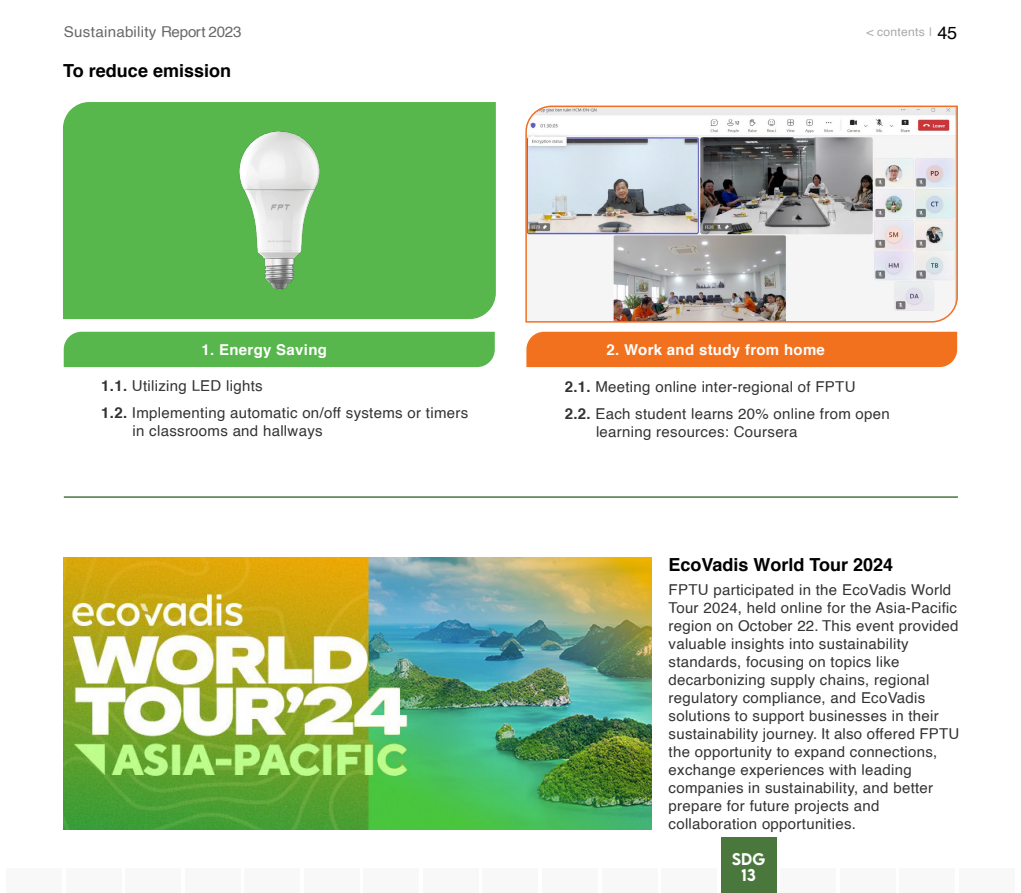
<style>
.page{position:relative;width:1021px;height:893px;background:#fff}
.page>*{position:absolute;margin:0;border:0;box-sizing:border-box;transform-origin:0 0}
.t1{font:700 18px "Helvetica";color:#000}
.t2{font:15px/18px "Helvetica";letter-spacing:.02em;color:#333}
.t3{font:700 15px "Helvetica";letter-spacing:.02em;color:#fff}
.t4{font:15px "Helvetica";letter-spacing:.02em;color:#696969}
.t5{font:500 15px/16.5px "LEMONMILK";color:#fff;text-align:center}
.t6{font:12px "Helvetica";letter-spacing:.02em;color:#a9a9a9}
.s1{font-size:18px;color:#000}
.s2{font-weight:700}
</style>
<div class="page">
<div style="left:6px;top:868px;width:56px;height:25px;background:#f8f8f8"></div>
<div style="left:483px;top:868px;width:55px;height:25px;background:#f8f8f8"></div>
<div style="left:244px;top:868px;width:56px;height:25px;background:#f8f8f8"></div>
<div style="left:125px;top:868px;width:56px;height:25px;background:#f8f8f8"></div>
<div style="left:602px;top:868px;width:55px;height:25px;background:#f8f8f8"></div>
<div style="left:364px;top:868px;width:55px;height:25px;background:#f8f8f8"></div>
<div style="left:840px;top:868px;width:55px;height:25px;background:#f8f8f8"></div>
<div style="left:66px;top:868px;width:55px;height:25px;background:#f8f8f8"></div>
<div style="left:542px;top:868px;width:55px;height:25px;background:#f8f8f8"></div>
<div style="left:304px;top:868px;width:55px;height:25px;background:#f8f8f8"></div>
<div style="left:780px;top:868px;width:56px;height:25px;background:#f8f8f8"></div>
<div style="left:959px;top:868px;width:55px;height:25px;background:#f8f8f8"></div>
<div style="left:185px;top:868px;width:55px;height:25px;background:#f8f8f8"></div>
<div style="left:661px;top:868px;width:55px;height:25px;background:#f8f8f8"></div>
<div style="left:423px;top:868px;width:55px;height:25px;background:#f8f8f8"></div>
<div style="left:899px;top:868px;width:56px;height:25px;background:#f8f8f8"></div>
<div style="left:721px;top:838px;width:55px;height:55px;background:#49773c"></div>
<img style="left:64px;top:557px;width:587px;height:272px">
<svg style="left:63px;top:102px;width:433px;height:218px;background:#64bb5a"></svg>
<div style="left:64px;top:332px;width:431px;height:35px;background:#57b74c"></div>
<img style="left:525px;top:105px;width:433px;height:218px">
<div style="left:526px;top:332px;width:431px;height:35px;background:#f2711e"></div>
<hr style="left:64px;top:496px;width:893px;height:2px;background:#49773c">
<p class="t4" style="left:64px;top:20px;width:179px">Sustainability Report 2023</p>
<p class="t6" style="left:866px;top:23px;width:92px">&lt; contents | <span class="s1">45</span></p>
<p class="t1" style="left:63px;top:56px;width:169px">To reduce emission</p>
<p class="t3" style="left:201px;top:338px;width:127px">1. Energy Saving</p>
<p class="t2" style="left:101px;top:373px;width:368px;line-height:27px"><span class="s2">1.1.</span> Utilizing LED lights<br><span class="s2">1.2.</span> Implementing automatic on/off systems or timers</p>
<p class="t2" style="left:133px;top:422px;width:192px">in classrooms and hallways</p>
<p class="t3" style="left:606px;top:338px;width:220px">2. Work and study from home</p>
<p class="t2" style="left:564px;top:373px;width:327px;line-height:27px"><span class="s2">2.1.</span> Meeting online inter-regional of FPTU<br><span class="s2">2.2.</span> Each student learns 20% online from open</p>
<p class="t2" style="left:596px;top:423px;width:203px">learning resources: Coursera</p>
<p class="t1" style="left:668px;top:550px;width:226px">EcoVadis World Tour 2024</p>
<p class="t2" style="left:668px;top:581px;width:292px">FPTU participated in the EcoVadis World Tour 2024, held online for the Asia-Pacific region on October 22. This event provided valuable insights into sustainability standards, focusing on topics like decarbonizing supply chains, regional regulatory compliance, and EcoVadis solutions to support businesses in their sustainability journey. It also offered FPTU the opportunity to expand connections, exchange experiences with leading companies in sustainability, and better prepare for future projects and collaboration opportunities.</p>
<p class="t5" style="left:732px;top:850px;width:35px">SDG<br>13</p>
</div>
